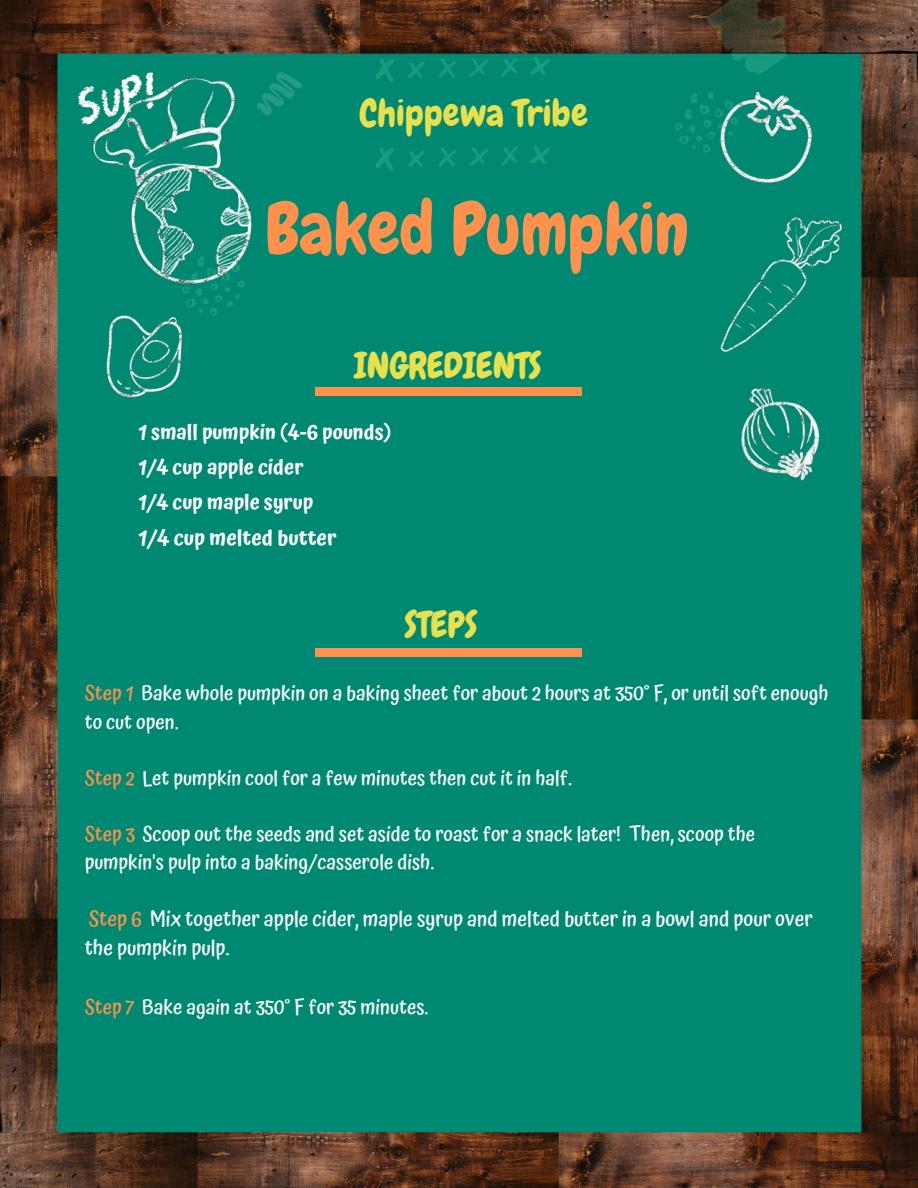
<style>
.page{position:relative;width:918px;height:1188px;background:#fff}
.page>*{position:absolute;margin:0;border:0;box-sizing:border-box;transform-origin:0 0}
.t1{font:72px "Chewy";color:#ff914d}
.t2{font:37.35px "Chewy";color:#e9e04e}
.t3{font:36px "Chewy";color:#e9e04e}
.t4{font:500 21px/29.2px "Atma";color:#fff}
.t5{font:600 21px "Atma";color:#fff}
.t6{font:500 20.25px/28.2px "Atma";color:#fff}
.t7{font:600 20.25px/34.8px "Atma";color:#fff}
.s1{color:#ff914d}
</style>
<div class="page">
<img style="left:0;top:0;width:918px;height:1188px">
<svg style="left:703px;top:0;width:100px;height:83px;background:#2e543f"></svg>
<svg style="left:673px;top:91px;width:67px;height:63px;background:#0e8f79"></svg>
<svg style="left:254px;top:69px;width:49px;height:54px;background:#098d77"></svg>
<svg style="left:180px;top:254px;width:67px;height:63px;background:#15917b"></svg>
<svg style="left:529px;top:57px;width:20px;height:20px"></svg>
<svg style="left:501px;top:57px;width:17px;height:20px"></svg>
<svg style="left:468px;top:58px;width:22px;height:19px"></svg>
<svg style="left:438px;top:58px;width:20px;height:20px"></svg>
<svg style="left:377px;top:58px;width:17px;height:25px"></svg>
<svg style="left:408px;top:61px;width:17px;height:19px"></svg>
<svg style="left:529px;top:146px;width:20px;height:20px"></svg>
<svg style="left:501px;top:146px;width:17px;height:20px"></svg>
<svg style="left:468px;top:147px;width:22px;height:19px"></svg>
<svg style="left:438px;top:147px;width:20px;height:20px"></svg>
<svg style="left:377px;top:147px;width:17px;height:25px"></svg>
<svg style="left:408px;top:150px;width:17px;height:19px"></svg>
<div style="left:315px;top:387px;width:266px;height:9px;background:#ff914d"></div>
<div style="left:315px;top:648px;width:266px;height:9px;background:#ff914d"></div>
<h2 class="t2" style="left:359px;top:90px;width:230px">Chippewa Tribe</h2>
<h1 class="t1" style="left:265px;top:183px;width:425px">Baked Pumpkin</h1>
<h3 class="t3" style="left:354px;top:343px;width:189px">INGREDIENTS</h3>
<p class="t7" style="left:138px;top:415px;width:255px">1 small pumpkin (4-6 pounds)<br>1/4 cup apple cider<br>1/4 cup maple syrup</p>
<p class="t5" style="left:138px;top:526px;width:200px">1/4 cup melted butter</p>
<h3 class="t3" style="left:405px;top:602px;width:74px">STEPS</h3>
<p class="t6" style="left:85px;top:679px;width:745px"><span class="s1">Step 1</span> Bake whole pumpkin on a baking sheet for about 2 hours at 350° F, or until soft enough to cut open.</p>
<p class="t6" style="left:85px;top:764px;width:489px"><span class="s1">Step 2</span> Let pumpkin cool for a few minutes then cut it in half.</p>
<p class="t6" style="left:85px;top:820px;width:672px"><span class="s1">Step 3</span> Scoop out the seeds and set aside to roast for a snack later! Then, scoop the pumpkin's pulp into a baking/casserole dish.</p>
<p class="t4" style="left:85px;top:904px;width:730px"><span class="s1">Step 6</span> Mix together apple cider, maple syrup and melted butter in a bowl and pour over the pumpkin pulp.</p>
<p class="t6" style="left:85px;top:993px;width:345px"><span class="s1">Step 7</span> Bake again at 350° F for 35 minutes.</p>
</div>
